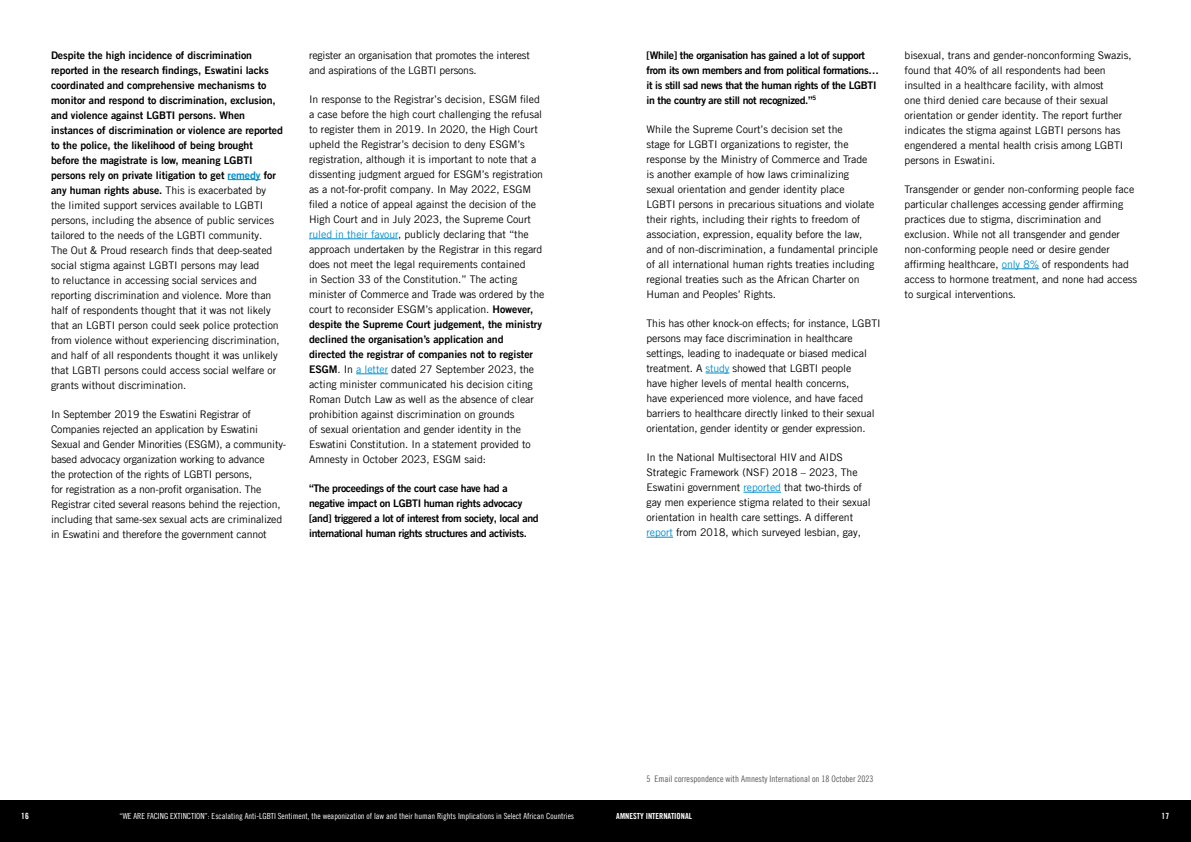
<style>
.page{position:relative;width:1191px;height:842px;background:#fff}
.page>*{position:absolute;margin:0;border:0;box-sizing:border-box;transform-origin:0 0}
.t1{font:10.5px/15px "Amnesty Trade Gothic";letter-spacing:-.005em;color:#000}
.t2{font:10.5px/15px "Amnesty Trade Gothic Bd 2";letter-spacing:-.005em;color:#000}
.t3{font:10.5px/15px "Amnesty Trade Gothic Bd 2";letter-spacing:-.03em;color:#000}
.t4{font:9px "Amnesty Trade Gothic Cn 18";color:#5a5a59}
.t5{font:8.5px "Amnesty Trade Gothic Bd Cn 20";color:#fff}
.t6{font:8.4px "Amnesty Trade Gothic Cn 18";color:#fff}
.t7{font:8.4px "Amnesty Trade Gothic Bd Cn 20";color:#fff}
.s1{color:#008eca}
.s2{font-family:"Amnesty Trade Gothic"}
.s3{font-family:"Amnesty Trade Gothic Bd 2"}
</style>
<div class="page">
<div style="left:595px;top:800px;width:596px;height:42px;background:#000"></div>
<div style="left:0;top:800px;width:595px;height:42px;background:#000"></div>
<hr style="left:228px;top:179px;width:32px;height:1px;background:#008eca">
<hr style="left:309px;top:239px;width:89px;height:1px;background:#008eca">
<hr style="left:356px;top:374px;width:32px;height:1px;background:#008eca">
<svg style="left:705px;top:373px;width:24px;height:1px"></svg>
<hr style="left:743px;top:492px;width:38px;height:1px;background:#008eca">
<svg style="left:646px;top:537px;width:27px;height:1px"></svg>
<hr style="left:1001px;top:269px;width:38px;height:1px;background:#008eca">
<p class="t2" style="left:51px;top:47px;width:233px">Despite the high incidence of discrimination reported in the research findings, Eswatini lacks coordinated and comprehensive mechanisms to monitor and respond to discrimination, exclusion, and violence against LGBTI persons. When instances of discrimination or violence are reported to the police, the likelihood of being brought before the magistrate is low, meaning LGBTI persons rely on private litigation to get <span class="s1">remedy</span> for any human rights abuse. <span class="s2">This is exacerbated by</span></p>
<p class="t1" style="left:51px;top:197px;width:230px">the limited support services available to LGBTI persons, including the absence of public services tailored to the needs of the LGBTI community.<br>The Out &amp; Proud research finds that deep-seated social stigma against LGBTI persons may lead<br>to reluctance in accessing social services and reporting discrimination and violence. More than half of respondents thought that it was not likely that an LGBTI person could seek police protection from violence without experiencing discrimination, and half of all respondents thought it was unlikely that LGBTI persons could access social welfare or grants without discrimination.</p>
<p class="t1" style="left:51px;top:407px;width:237px">In September 2019 the Eswatini Registrar of Companies rejected an application by Eswatini Sexual and Gender Minorities (ESGM), a community&shy;based advocacy organization working to advance<br>the protection of the rights of LGBTI persons,<br>for registration as a non-profit organisation. The Registrar cited several reasons behind the rejection, including that same-sex sexual acts are criminalized in Eswatini and therefore the government cannot</p>
<p class="t1" style="left:309px;top:47px;width:222px">register an organisation that promotes the interest and aspirations of the LGBTI persons.</p>
<p class="t1" style="left:309px;top:91px;width:237px">In response to the Registrar’s decision, ESGM filed a case before the high court challenging the refusal to register them in 2019. In 2020, the High Court upheld the Registrar’s decision to deny ESGM’s registration, although it is important to note that a dissenting judgment argued for ESGM’s registration as a not-for-profit company. In May 2022, ESGM filed a notice of appeal against the decision of the High Court and in July 2023, the Supreme Court <span class="s1">ruled in their favour</span>, publicly declaring that “the approach undertaken by the Registrar in this regard does not meet the legal requirements contained<br>in Section 33 of the Constitution.” The acting minister of Commerce and Trade was ordered by the court to reconsider ESGM’s application. <span class="s3">However,</span></p>
<p class="t2" style="left:309px;top:316px;width:234px">despite the Supreme Court judgement, the ministry declined the organisation’s application and directed the registrar of companies not to register</p>
<p class="t1" style="left:309px;top:361px;width:227px"><span class="s3">ESGM</span>. In <span class="s1">a letter</span> dated 27 September 2023, the acting minister communicated his decision citing Roman Dutch Law as well as the absence of clear prohibition against discrimination on grounds<br>of sexual orientation and gender identity in the Eswatini Constitution. In a statement provided to Amnesty in October 2023, ESGM said:</p>
<p class="t3" style="left:309px;top:481px;width:231px">“The proceedings of the court case have had a negative impact on LGBTI human rights advocacy [and] triggered a lot of interest from society, local and international human rights structures and activists.</p>
<p class="t3" style="left:646px;top:47px;width:234px">[While] the organisation has gained a lot of support from its own members and from political formations… it is still sad news that the human rights of the LGBTI in the country are still not recognized.”<sup>5</sup></p>
<p class="t1" style="left:646px;top:121px;width:233px">While the Supreme Court’s decision set the<br>stage for LGBTI organizations to register, the response by the Ministry of Commerce and Trade<br>is another example of how laws criminalizing sexual orientation and gender identity place<br>LGBTI persons in precarious situations and violate their rights, including their rights to freedom of association, expression, equality before the law, and of non-discrimination, a fundamental principle of all international human rights treaties including regional treaties such as the African Charter on Human and Peoples’ Rights.</p>
<p class="t1" style="left:646px;top:316px;width:236px">This has other knock-on effects; for instance, LGBTI persons may face discrimination in healthcare settings, leading to inadequate or biased medical treatment. A <span class="s1">study</span> showed that LGBTI people<br>have higher levels of mental health concerns,<br>have experienced more violence, and have faced barriers to healthcare directly linked to their sexual orientation, gender identity or gender expression.</p>
<p class="t1" style="left:646px;top:450px;width:226px">In the National Multisectoral HIV and AIDS Strategic Framework (NSF) 2018 – 2023, The Eswatini government <span class="s1">reported</span> that two-thirds of gay men experience stigma related to their sexual orientation in health care settings. A different <span class="s1">report</span> from 2018, which surveyed lesbian, gay,</p>
<p class="t1" style="left:904px;top:47px;width:228px">bisexual, trans and gender-nonconforming Swazis, found that 40% of all respondents had been insulted in a healthcare facility, with almost<br>one third denied care because of their sexual orientation or gender identity. The report further indicates the stigma against LGBTI persons has engendered a mental health crisis among LGBTI persons in Eswatini.</p>
<p class="t1" style="left:904px;top:181px;width:234px">Transgender or gender non-conforming people face particular challenges accessing gender affirming practices due to stigma, discrimination and exclusion. While not all transgender and gender non-conforming people need or desire gender affirming healthcare, <span class="s1">only 8%</span> of respondents had access to hormone treatment, and none had access to surgical interventions.</p>
<p class="t4" style="left:646px;top:773px;width:228px">5 Email correspondence with Amnesty International on 18 October 2023</p>
<p class="t5" style="left:21px;top:811px;width:9px">16</p>
<p class="t6" style="left:120px;top:811px;width:456px">“WE ARE FACING EXTINCTION”: Escalating Anti-LGBTI Sentiment, the weaponization of law and their human Rights Implications in Select African Countries</p>
<p class="t7" style="left:616px;top:811px;width:77px">AMNESTY INTERNATIONAL</p>
<p class="t5" style="left:1161px;top:811px;width:9px">17</p>
</div>
